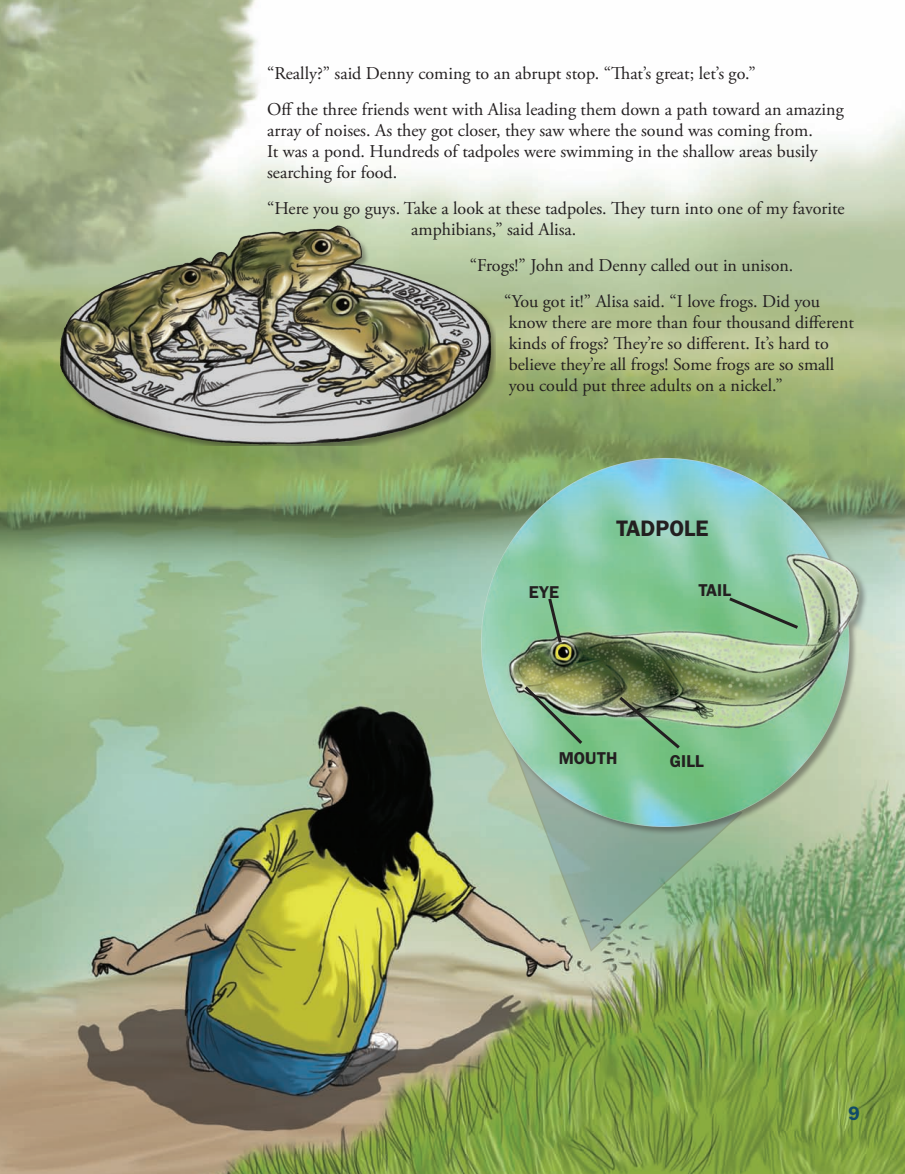
<style>
.page{position:relative;width:905px;height:1174px;background:#fff}
.page>*{position:absolute;margin:0;border:0;box-sizing:border-box;transform-origin:0 0}
.t1{font:600 22.5px "Franklin Gothic";color:#231f20}
.t2{font:600 19.5px "Franklin Gothic";color:#114b69}
.t3{font:18px/21px "Adobe Garamond Pro";color:#231f20}
.t4{font:600 17.25px "Franklin Gothic";color:#231f20}
</style>
<div class="page">
<img style="left:0;top:0;width:904px;height:1174px">
<svg style="left:509px;top:835px;width:234px;height:118px;background:#97b496"></svg>
<img style="left:53px;top:219px;width:443px;height:230px">
<div style="left:481px;top:459px;width:388px;height:376px;background:#231f20;opacity:.4"></div>
<img style="left:475px;top:453px;width:388px;height:378px">
<svg style="left:546px;top:595px;width:17px;height:51px"></svg>
<svg style="left:725px;top:595px;width:76px;height:36px;background:#7bba89"></svg>
<svg style="left:521px;top:683px;width:64px;height:64px;background:#8eb48a"></svg>
<svg style="left:616px;top:694px;width:67px;height:58px;background:#78a377"></svg>
<p class="t3" style="left:267px;top:56px;width:578px;line-height:36px">“Really?” said Denny coming to an abrupt stop. “That’s great; let’s go.”<br>Off the three friends went with Alisa leading them down a path toward an amazing</p>
<p class="t3" style="left:267px;top:120px;width:552px">array of noises. As they got closer, they saw where the sound was coming from.<br>It was a pond. Hundreds of tadpoles were swimming in the shallow areas busily searching for food.</p>
<p class="t3" style="left:411px;top:198px;width:435px;text-indent:-144px">“Here you go guys. Take a look at these tadpoles. They turn into one of my favorite amphibians,” said Alisa.</p>
<p class="t3" style="left:504px;top:248px;width:317px;line-height:36px;text-indent:-35px">“Frogs!” John and Denny called out in unison. “You got it!” Alisa said. “I love frogs. Did you</p>
<p class="t3" style="left:508px;top:312px;width:346px">know there are more than four thousand different kinds of frogs? They’re so different. It’s hard to believe they’re all frogs! Some frogs are so small you could put three adults on a nickel.”</p>
<p class="t1" style="left:616px;top:515px;width:94px">TADPOLE</p>
<p class="t4" style="left:528px;top:582px;width:30px">EYE</p>
<p class="t4" style="left:698px;top:580px;width:34px">TAI L</p>
<p class="t4" style="left:558px;top:748px;width:60px">MOUTH</p>
<p class="t4" style="left:669px;top:751px;width:35px">GI LL</p>
<p class="t2" style="left:848px;top:1102px;width:13px">9</p>
</div>
